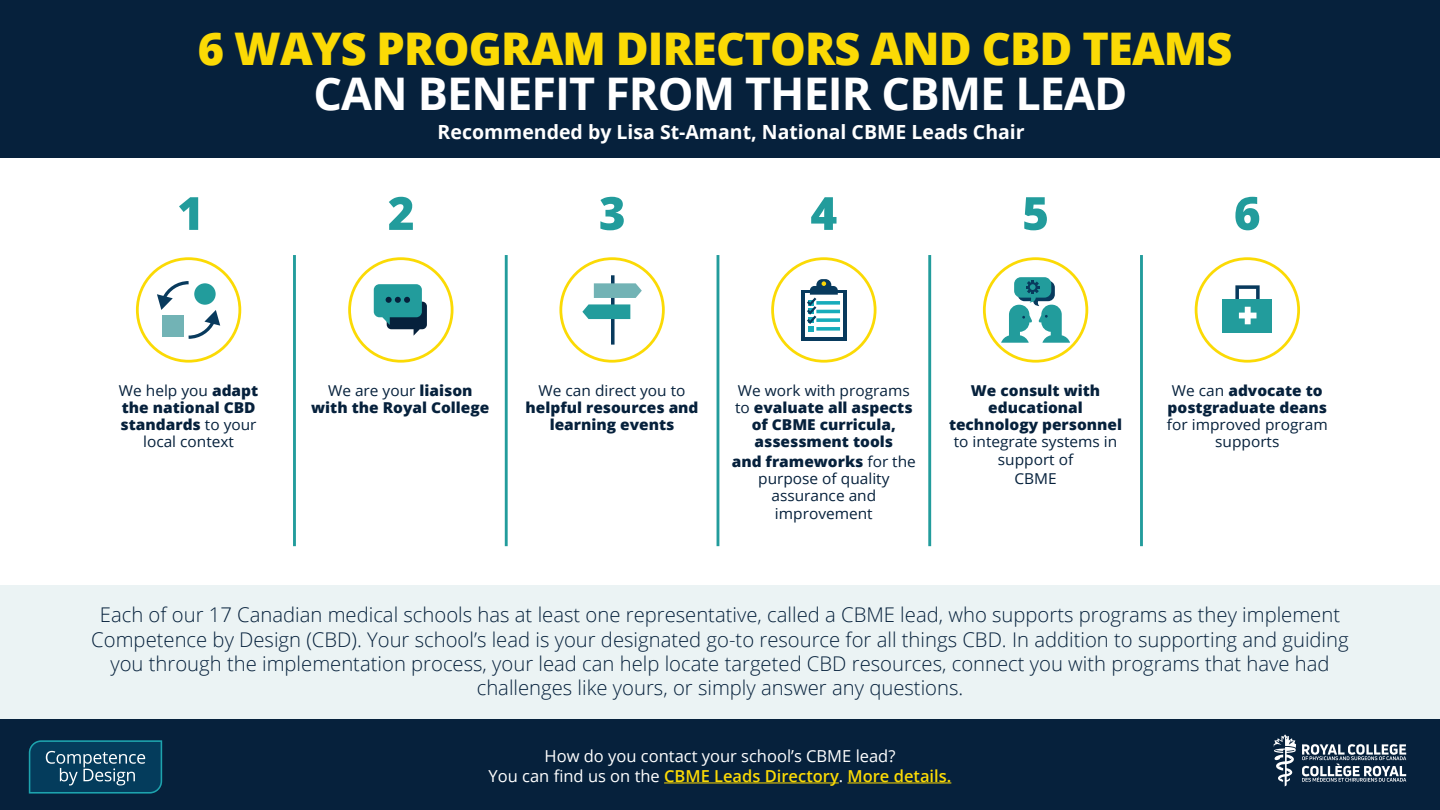
<style>
.page{position:relative;width:1440px;height:810px;background:#fff}
.page>*{position:absolute;margin:0;border:0;box-sizing:border-box;transform-origin:0 0}
.t1{font:800 45px "Open Sans";letter-spacing:-.02em;color:#fbda05}
.t2{font:700 45px "Open Sans";letter-spacing:-.02em;color:#fff}
.t3{font:300 20.25px/24.3px "Open Sans";color:#06213c;text-align:center}
.t4{font:700 19.5px "Open Sans";color:#fff}
.t5{font:16.5px/19.8px "Open Sans";color:#fff;text-align:center}
.t6{font:800 15px/17.2px "Open Sans";color:#06213c;text-align:center}
.t7{font:15px/17.2px "Open Sans";color:#06213c;text-align:center}
.s1{font-weight:400}
.s2{font-weight:800}
.s3{font-weight:600;color:#fbda05}
</style>
<div class="page">
<div style="left:0;top:586px;width:1440px;height:138px;background:#ebf3f4"></div>
<div style="left:0;top:0;width:1440px;height:158px;background:#06213c"></div>
<div style="left:0;top:719px;width:1440px;height:91px;background:#06213c"></div>
<hr style="left:664px;top:783px;width:175px;height:1px;background:#fbda05">
<hr style="left:848px;top:783px;width:103px;height:1px;background:#fbda05">
<svg style="left:1274px;top:734px;width:22px;height:52px"></svg>
<svg style="left:1302px;top:744px;width:104px;height:38px"></svg>
<hr style="left:293px;top:255px;width:3px;height:291px;background:#229c9c">
<hr style="left:505px;top:255px;width:3px;height:291px;background:#229c9c">
<hr style="left:717px;top:255px;width:2px;height:291px;background:#229c9c">
<hr style="left:928px;top:255px;width:3px;height:291px;background:#229c9c">
<hr style="left:1140px;top:255px;width:3px;height:291px;background:#229c9c">
<svg style="left:29px;top:740px;width:133px;height:54px;background:#1c546f"></svg>
<div style="left:136px;top:257px;width:105px;height:106px;border:3px solid #fbda05;border-radius:50%"></div>
<div style="left:348px;top:257px;width:106px;height:106px;border:3px solid #fbda05;border-radius:50%"></div>
<div style="left:559px;top:257px;width:106px;height:106px;border:3px solid #fbda05;border-radius:50%"></div>
<div style="left:771px;top:257px;width:106px;height:106px;border:3px solid #fbda05;border-radius:50%"></div>
<div style="left:983px;top:257px;width:105px;height:106px;border:3px solid #fbda05;border-radius:50%"></div>
<div style="left:1195px;top:257px;width:105px;height:106px;border:3px solid #fbda05;border-radius:50%"></div>
<svg style="left:157px;top:281px;width:63px;height:58px"></svg>
<svg style="left:374px;top:284px;width:53px;height:52px"></svg>
<svg style="left:611px;top:275px;width:4px;height:70px"></svg>
<svg style="left:594px;top:283px;width:48px;height:15px"></svg>
<svg style="left:582px;top:304px;width:48px;height:15px"></svg>
<div style="left:801px;top:290px;width:45px;height:51px;background:#083a5d"></div>
<div style="left:805px;top:294px;width:38px;height:43px;background:#fff"></div>
<hr style="left:816px;top:310px;width:24px;height:3px;background:#16acbb">
<svg style="left:807px;top:279px;width:31px;height:53px"></svg>
<svg style="left:1001px;top:277px;width:69px;height:66px"></svg>
<div style="left:1235px;top:285px;width:25px;height:25px;border:4px solid #083a5d"></div>
<div style="left:1223px;top:299px;width:49px;height:34px;background:#229c9c"></div>
<svg style="left:1239px;top:307px;width:18px;height:17px"></svg>
<svg style="left:179px;top:197px;width:19px;height:33px"></svg>
<svg style="left:389px;top:197px;width:24px;height:33px"></svg>
<svg style="left:600px;top:197px;width:24px;height:33px"></svg>
<svg style="left:811px;top:197px;width:26px;height:33px"></svg>
<svg style="left:1024px;top:197px;width:23px;height:33px"></svg>
<svg style="left:1235px;top:197px;width:24px;height:33px"></svg>
<h1 class="t1" style="left:198px;top:14px;width:1036px">6 WAYS PROGRAM DIRECTORS AND CBD TEAMS</h1>
<h1 class="t2" style="left:313px;top:62px;width:816px">CAN BENEFIT FROM THEIR CBME LEAD</h1>
<p class="t4" style="left:438px;top:118px;width:589px">Recommended by Lisa St-Amant, National CBME Leads Chair</p>
<p class="t6" style="left:311px;top:381px;width:180px"><span class="s1">We are your</span> liaison with the Royal College</p>
<p class="t6" style="left:735px;top:381px;width:179px"><span class="s1">We work with programs to</span> evaluate all aspects of CBME curricula, assessment tools</p>
<p class="t7" style="left:732px;top:452px;width:186px"><span class="s2">and frameworks</span> for the purpose of quality assurance and improvement</p>
<p class="t6" style="left:119px;top:381px;width:141px"><span class="s1">We help you</span> adapt the national CBD standards <span class="s1">to your local context</span></p>
<p class="t7" style="left:539px;top:381px;width:148px">We can direct you to</p>
<p class="t6" style="left:526px;top:398px;width:174px">helpful resources and learning events</p>
<p class="t6" style="left:949px;top:381px;width:175px">We consult with educational technology personnel</p>
<p class="t7" style="left:954px;top:433px;width:165px">to integrate systems in support of</p>
<p class="t7" style="left:1014px;top:470px;width:44px">CBME</p>
<p class="t6" style="left:1168px;top:381px;width:161px;text-align:left"><span class="s1">We can</span> advocate to postgraduate deans</p>
<p class="t7" style="left:1167px;top:416px;width:162px">for improved program supports</p>
<p class="t3" style="left:91px;top:602px;width:1259px">Each of our 17 Canadian medical schools has at least one representative, called a CBME lead, who supports programs as they implement Competence by Design (CBD). Your school’s lead is your designated go-to resource for all things CBD. In addition to supporting and guiding you through the implementation process, your lead can help locate targeted CBD resources, connect you with programs that have had challenges like yours, or simply answer any questions.</p>
<p class="t5" style="left:489px;top:746px;width:464px">How do you contact your school’s CBME lead?<br>You can find us on the <span class="s3">CBME Leads Directory</span>. <span class="s3">More details.</span></p>
</div>
